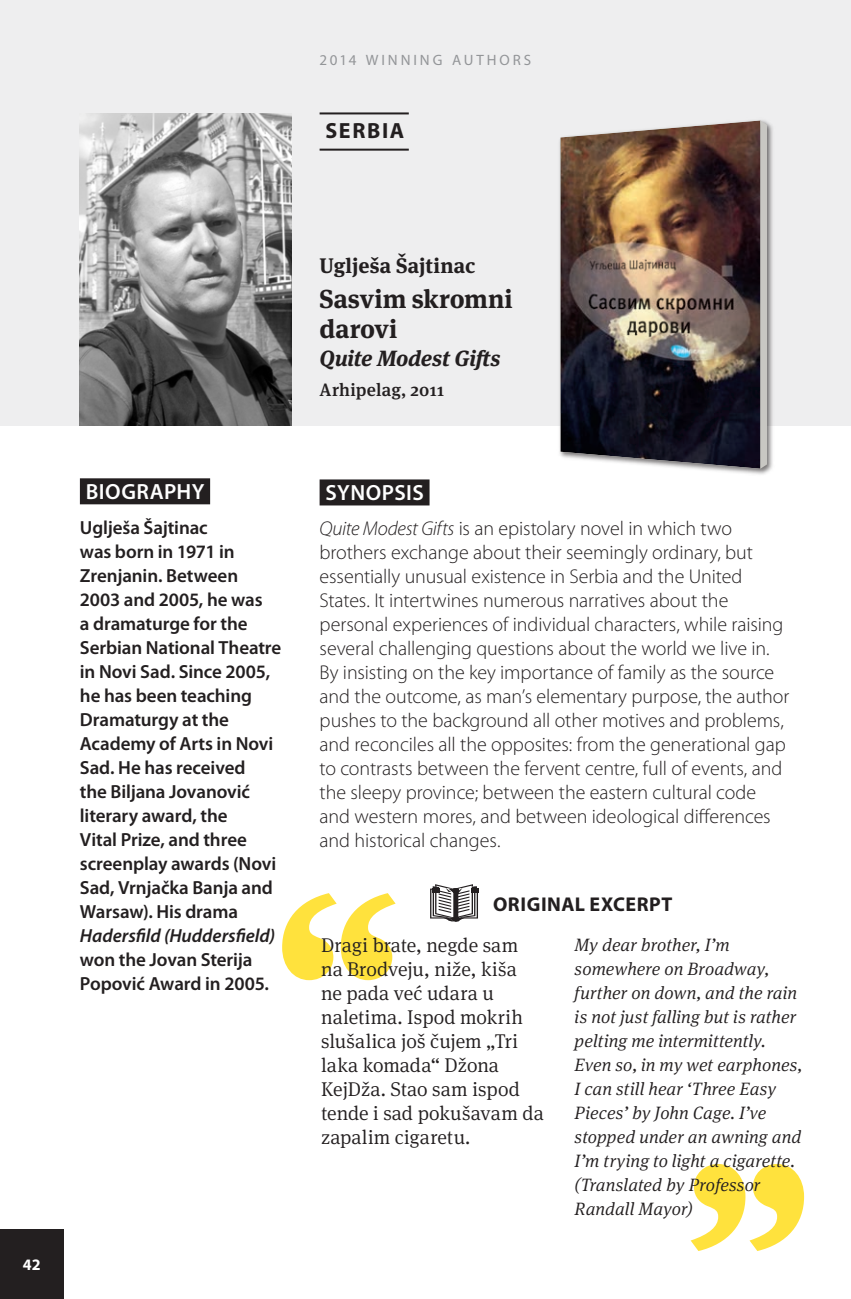
<style>
.page{position:relative;width:851px;height:1299px;background:#fff}
.page>*{position:absolute;margin:0;border:0;box-sizing:border-box;transform-origin:0 0}
.intro_title{font:700 26px/30px "Meta Serif Pro";color:#231f20}
.H2_intro_biography{font:600 22px "Myriad Pro";letter-spacing:.02em;color:#fff}
.intro_title_traduit{font:italic 700 22px "Meta Serif Pro";letter-spacing:-.005em;color:#231f20}
.country{font:700 22px "Myriad Pro";letter-spacing:.075em;color:#231f20}
.intro_auteur{font:700 21px "Meta Serif Pro";letter-spacing:.01em;color:#231f20}
.t1{font:300 20px/24px "Myriad Pro";letter-spacing:-.005em;color:#231f20}
.quote_original{font:300 20px/24px "Meta Serif Pro";color:#231f20}
.h_excerpt{font:700 20px "Myriad Pro";letter-spacing:.03em;color:#231f20}
.p_bio{font:600 19px/24px "Myriad Pro";letter-spacing:-.005em;color:#231f20}
.quote_translated{font:italic 300 18px/24px "Meta Serif Pro";letter-spacing:.005em;color:#231f20}
.intro_publisher{font:500 18px "Meta Serif Pro";letter-spacing:.01em;color:#231f20}
.t2{font:700 16px "Myriad Pro";color:#fff}
.t3{font:15px "Myriad Pro";letter-spacing:.19em;color:#939598}
.s1{font-style:italic}
</style>
<div class="page">
<div style="left:0;top:0;width:850px;height:425px;background:#eeeeef"></div>
<svg style="left:282px;top:893px;width:113px;height:87px"></svg>
<svg style="left:690px;top:1164px;width:114px;height:86px"></svg>
<hr style="left:319px;top:149px;width:90px;height:2px;background:#231f20">
<hr style="left:319px;top:112px;width:90px;height:2px;background:#231f20">
<img style="left:79px;top:113px;width:212px;height:312px">
<img style="left:556px;top:121px;width:219px;height:354px">
<img style="left:560px;top:120px;width:200px;height:348px">
<svg style="left:760px;top:120px;width:6px;height:348px;background:#c2c1bd"></svg>
<div style="left:80px;top:478px;width:130px;height:26px;background:#231f20"></div>
<div style="left:319px;top:479px;width:110px;height:26px;background:#231f20"></div>
<svg style="left:430px;top:884px;width:48px;height:37px"></svg>
<div style="left:0;top:1229px;width:63px;height:69px;background:#231f20"></div>
<p class="t3" style="left:319px;top:52px;width:212px">2014 WINNING AUT HO RS</p>
<p class="country" style="left:325px;top:119px;width:80px">SERBIA</p>
<p class="t2" style="left:23px;top:1255px;width:19px">42</p>
<h2 class="H2_intro_biography" style="left:86px;top:479px;width:120px">BIOGRAPHY</h2>
<p class="p_bio" style="left:80px;top:516px;width:203px">Uglješa Šajtinac<br>was born in 1971 in<br>Zrenjanin. Between<br>2003 and 2005, he was<br>a dramaturge for the<br>Serbian National Theatre in Novi Sad. Since 2005, he has been teaching<br>Dramaturgy at the<br>Academy of Arts in Novi<br>Sad. He has received<br>the Biljana Jovanović literary award, the<br>Vital Prize, and three screenplay awards (Novi<br>Sad, Vrnjačka Banja and<br>Warsaw). His drama<br><span class="s1">Hadersfild (Huddersfield) </span>won the Jovan Sterija<br>Popović Award in 2005.</p>
<p class="intro_auteur" style="left:319px;top:248px;width:157px">Uglješa Šajtinac</p>
<p class="intro_title" style="left:319px;top:282px;width:194px">Sasvim skromni darovi</p>
<p class="intro_title_traduit" style="left:319px;top:341px;width:182px">Quite Modest Gifts</p>
<p class="intro_publisher" style="left:319px;top:376px;width:126px">Arhipelag, 2011</p>
<h2 class="H2_intro_biography" style="left:325px;top:480px;width:100px">SYNOPSIS</h2>
<p class="t1" style="left:319px;top:517px;width:471px"><span class="s1">Quite Modest Gifts</span> is an epistolary novel in which two brothers exchange about their seemingly ordinary, but essentially unusual existence in Serbia and the United States. It intertwines numerous narratives about the personal experiences of individual characters, while raising several challenging questions about the world we live in.<br>By insisting on the key importance of family as the source and the outcome, as man’s elementary purpose, the author pushes to the background all other motives and problems, and reconciles all the opposites: from the generational gap to contrasts between the fervent centre, full of events, and the sleepy province; between the eastern cultural code and western mores, and between ideological differences and historical changes.</p>
<p class="h_excerpt" style="left:493px;top:892px;width:181px">ORIGINAL EXCERPT</p>
<p class="quote_original" style="left:321px;top:932px;width:224px">Dragi brate, negde sam na Brodveju, niže, kiša<br>ne pada već udara u naletima. Ispod mokrih slušalica još čujem „Tri laka komada“ Džona<br>KejDža. Stao sam ispod tende i sad pokušavam da zapalim cigaretu.</p>
<p class="quote_translated" style="left:574px;top:931px;width:229px">My dear brother, I’m somewhere on Broadway, further on down, and the rain is not just falling but is rather pelting me intermittently.<br>Even so, in my wet earphones,<br>I can still hear ‘Three Easy<br>Pieces’ by John Cage. I’ve stopped under an awning and<br>I’m trying to light a cigarette. (Translated by Professor<br>Randall Mayor)</p>
</div>
